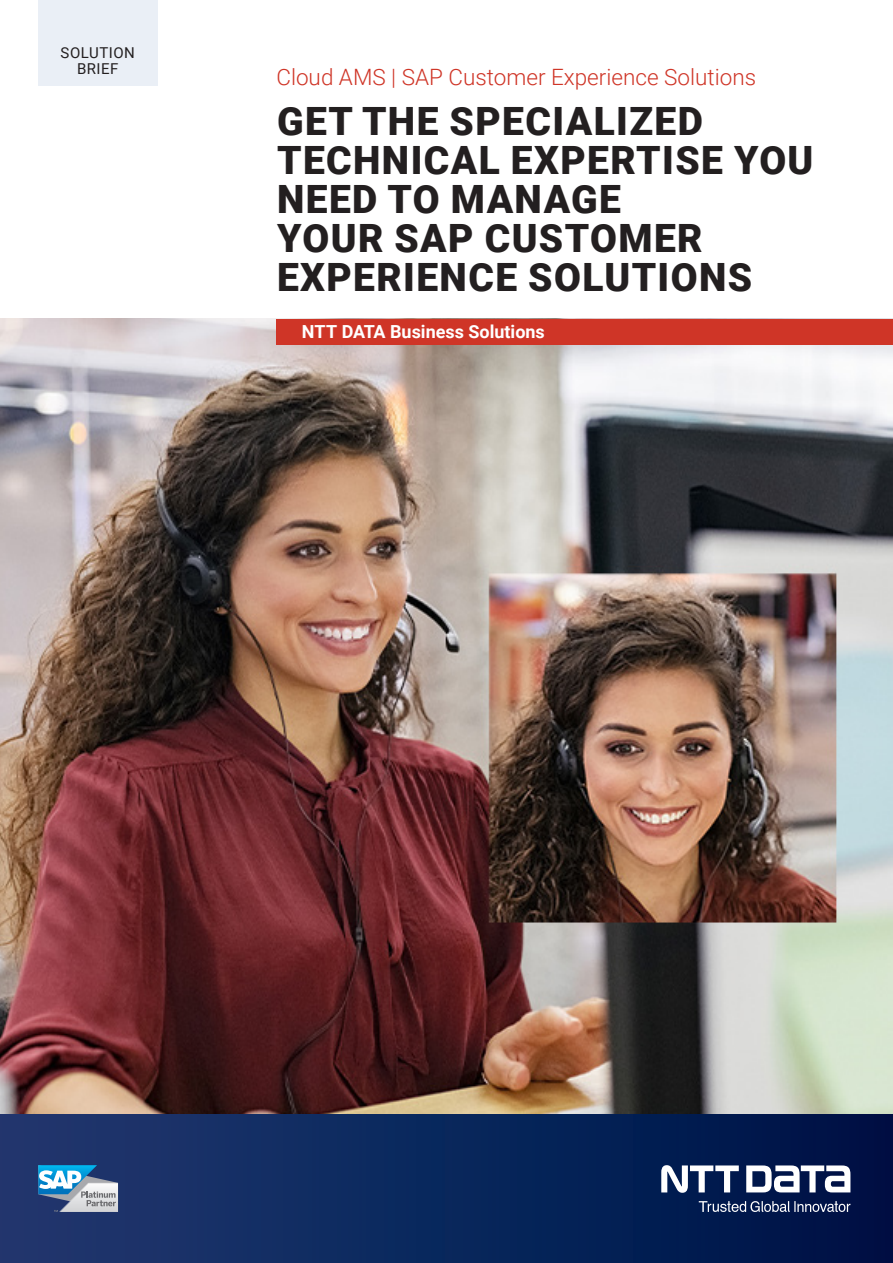
<style>
.page{position:relative;width:893px;height:1263px;background:#fff}
.page>*{position:absolute;margin:0;border:0;box-sizing:border-box;transform-origin:0 0}
.NTT_Headline_26pt{font:900 39px/39px "Roboto";letter-spacing:.035em;color:#231f20}
.NTT_Subhead_red_15pt{font:300 22.5px "Roboto";color:#cf3527}
.t1{font:700 18px "Roboto";color:#fff}
.t2{font:15px/16.5px "Roboto";letter-spacing:.035em;color:#231f20;text-align:center}
</style>
<div class="page">
<img style="left:0;top:319px;width:893px;height:795px">
<div style="left:0;top:1114px;width:893px;height:149px;background:linear-gradient(to right,#1f3970,#001246)"></div>
<svg style="left:38px;top:1165px;width:80px;height:47px"></svg>
<svg style="left:746px;top:1165px;width:104px;height:27px"></svg>
<svg style="left:661px;top:1165px;width:78px;height:28px"></svg>
<svg style="left:699px;top:1201px;width:151px;height:11px;background:#4d5c80"></svg>
<div style="left:276px;top:319px;width:617px;height:25px;background:#cf3527"></div>
<div style="left:38px;top:0;width:119px;height:85px;background:#eaeff6"></div>
<p class="t2" style="left:61px;top:44px;width:76px">SOLUTION<br>BRIEF</p>
<p class="NTT_Subhead_red_15pt" style="left:276px;top:61px;width:481px">Cloud AMS | SAP Customer Experience Solutions</p>
<p class="NTT_Headline_26pt" style="left:277px;top:100px;width:538px">GET THE SPECIALIZED<br>TECHNICAL EXPERTISE YOU<br>NEED TO MANAGE</p>
<p class="NTT_Headline_26pt" style="left:277px;top:217px;width:477px">YOUR SAP CUSTOMER<br>EXPERIENCE SOLUTIONS</p>
<p class="t1" style="left:302px;top:319px;width:244px">NTT DATA Business Solutions</p>
</div>
